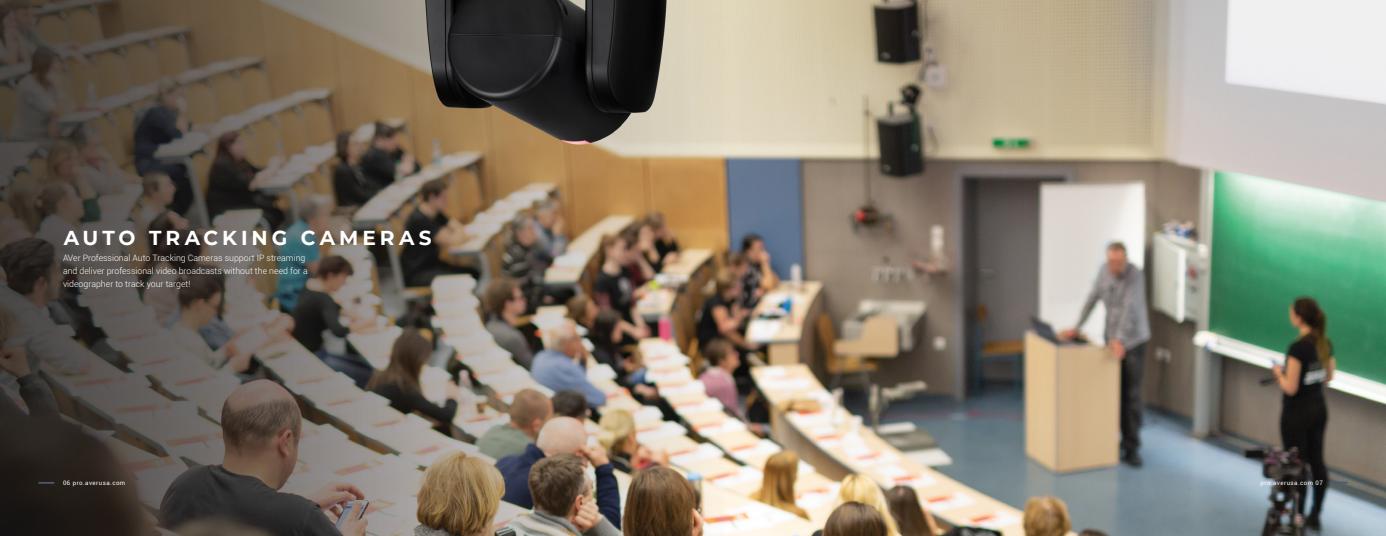
<style>
.page{position:relative;width:1386px;height:536px;background:#fff}
.page>*{position:absolute;margin:0;border:0;box-sizing:border-box;transform-origin:0 0}
.t1{font:700 20.12px "Montserrat";letter-spacing:.195em;color:#fff}
.t2{font:300 8.75px/13.1px "Roboto";color:#fff}
.t3{font:6.12px "Roboto";letter-spacing:.075em;color:#fff}
</style>
<div class="page">
<img style="left:0;top:0;width:1386px;height:536px">
<svg style="left:39px;top:482px;width:15px;height:1px"></svg>
<svg style="left:1332px;top:481px;width:16px;height:2px"></svg>
<h1 class="t1" style="left:64px;top:223px;width:369px">AUTO TRACKING CAMERAS</h1>
<p class="t2" style="left:63px;top:250px;width:246px">AVer Professional Auto Tracking Cameras support IP streaming and deliver professional video broadcasts without the need for a videographer to track your target!</p>
<p class="t3" style="left:63px;top:478px;width:64px">06 pro.averusa.com</p>
<p class="t3" style="left:1261px;top:478px;width:64px">pro.averusa.com 07</p>
</div>
